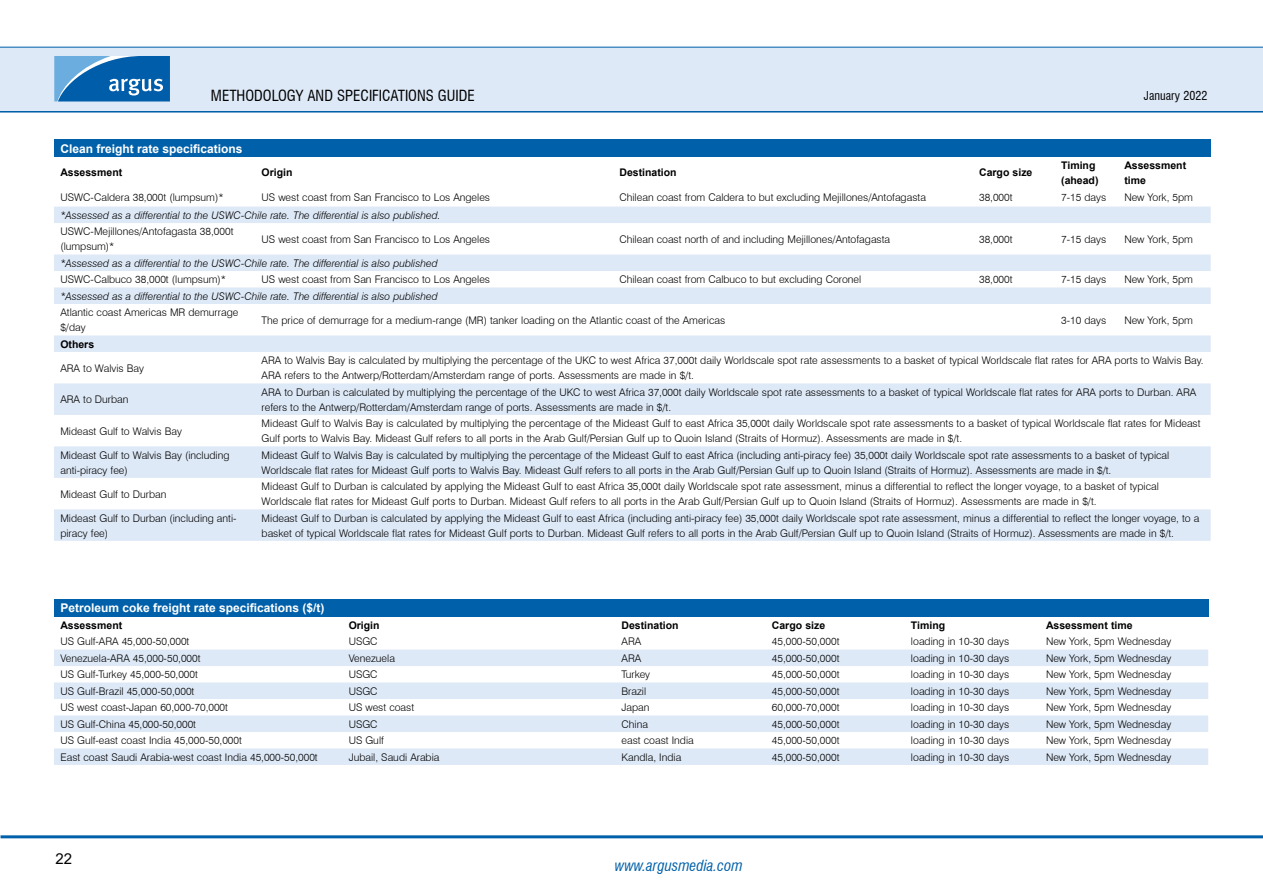
<style>
.page{position:relative;width:1263px;height:893px;background:#fff}
.page>*{position:absolute;margin:0;border:0;box-sizing:border-box;transform-origin:0 0}
.t1{font:condensed 15px "Swiss 721 BT";color:#000}
.t2{font:italic condensed 15px "Swiss 721 BT";color:#0060a9}
.t3{font:15px "Arial";color:#000}
.t4{font:700 12px "Arial";color:#fff}
.t5{font:condensed 12px "Swiss 721 BT";color:#000}
.t6{font:300 10.5px/15px "Swiss 721 BT";color:#000}
.t7{font:italic 300 10.5px "Swiss 721 BT";color:#000}
.t8{font:700 10.5px/15px "Arial";color:#000}
</style>
<div class="page">
<hr style="left:0;top:110px;width:1263px;height:3px;background:#0060a9">
<div style="left:0;top:47px;width:1263px;height:64px;background:#dee9f7"></div>
<hr style="left:0;top:47px;width:1263px;height:1px;background:#0060a9">
<svg style="left:54px;top:56px;width:116px;height:46px;background:#327ebd"></svg>
<hr style="left:1px;top:835px;width:1262px;height:3px;background:#0060a9">
<div style="left:54px;top:599px;width:1154px;height:18px;background:#0060a9"></div>
<svg style="left:54px;top:650px;width:1154px;height:115px;fill:#dee9f7"></svg>
<div style="left:54px;top:140px;width:1157px;height:17px;background:#0060a9"></div>
<svg style="left:54px;top:207px;width:1157px;height:334px"></svg>
<h1 class="t1" style="left:211px;top:86px;width:265px">METHODOLOGY AND SPECIFICATIONS GUIDE</h1>
<p class="t5" style="left:1144px;top:88px;width:65px">JANUARY 2022</p>
<p class="t4" style="left:60px;top:140px;width:184px">Clean freight rate specifications</p>
<p class="t8" style="left:60px;top:165px;width:63px">Assessment</p>
<p class="t8" style="left:262px;top:165px;width:32px">Origin</p>
<p class="t8" style="left:619px;top:165px;width:59px">Destination</p>
<p class="t8" style="left:979px;top:165px;width:55px">Cargo size</p>
<p class="t8" style="left:1061px;top:158px;width:39px">Timing (ahead)</p>
<p class="t8" style="left:1124px;top:158px;width:63px">Assessment time</p>
<p class="t6" style="left:60px;top:190px;width:165px">USWC-Caldera 38,000t (lumpsum)*</p>
<p class="t6" style="left:262px;top:190px;width:230px">US west coast from San Francisco to Los Angeles</p>
<p class="t6" style="left:619px;top:190px;width:308px">Chilean coast from Caldera to but excluding Mejillones/Antofagasta</p>
<p class="t6" style="left:979px;top:190px;width:35px">38,000t</p>
<p class="t6" style="left:1061px;top:190px;width:47px">7-15 days</p>
<p class="t6" style="left:1124px;top:190px;width:70px">New York, 5pm</p>
<p class="t7" style="left:60px;top:209px;width:382px">*Assessed as a differential to the USWC-Chile rate. The differential is also published.</p>
<p class="t6" style="left:60px;top:224px;width:175px">USWC-Mejillones/Antofagasta 38,000t (lumpsum)*</p>
<p class="t6" style="left:262px;top:231px;width:230px">US west coast from San Francisco to Los Angeles</p>
<p class="t6" style="left:619px;top:231px;width:272px">Chilean coast north of and including Mejillones/Antofagasta</p>
<p class="t6" style="left:979px;top:231px;width:35px">38,000t</p>
<p class="t6" style="left:1061px;top:231px;width:47px">7-15 days</p>
<p class="t6" style="left:1124px;top:231px;width:70px">New York, 5pm</p>
<p class="t7" style="left:60px;top:257px;width:379px">*Assessed as a differential to the USWC-Chile rate. The differential is also published</p>
<p class="t6" style="left:60px;top:272px;width:167px">USWC-Calbuco 38,000t (lumpsum)*</p>
<p class="t6" style="left:262px;top:272px;width:230px">US west coast from San Francisco to Los Angeles</p>
<p class="t6" style="left:619px;top:272px;width:243px">Chilean coast from Calbuco to but excluding Coronel</p>
<p class="t6" style="left:979px;top:272px;width:35px">38,000t</p>
<p class="t6" style="left:1061px;top:272px;width:47px">7-15 days</p>
<p class="t6" style="left:1124px;top:272px;width:70px">New York, 5pm</p>
<p class="t7" style="left:60px;top:290px;width:379px">*Assessed as a differential to the USWC-Chile rate. The differential is also published</p>
<p class="t6" style="left:60px;top:305px;width:179px">Atlantic coast Americas MR demurrage $/day</p>
<p class="t6" style="left:262px;top:312px;width:465px">The price of demurrage for a medium-range (MR) tanker loading on the Atlantic coast of the Americas</p>
<p class="t6" style="left:1061px;top:312px;width:47px">3-10 days</p>
<p class="t6" style="left:1124px;top:312px;width:70px">New York, 5pm</p>
<p class="t8" style="left:60px;top:336px;width:35px">Others</p>
<p class="t6" style="left:60px;top:360px;width:85px">ARA to Walvis Bay</p>
<p class="t6" style="left:262px;top:353px;width:944px">ARA to Walvis Bay is calculated by multiplying the percentage of the UKC to west Africa 37,000t daily Worldscale spot rate assessments to a basket of typical Worldscale flat rates for ARA ports to Walvis Bay.<br>ARA refers to the Antwerp/Rotterdam/Amsterdam range of ports. Assessments are made in $/t.</p>
<p class="t6" style="left:60px;top:392px;width:70px">ARA to Durban</p>
<p class="t6" style="left:262px;top:384px;width:936px">ARA to Durban is calculated by multiplying the percentage of the UKC to west Africa 37,000t daily Worldscale spot rate assessments to a basket of typical Worldscale flat rates for ARA ports to Durban. ARA refers to the Antwerp/Rotterdam/Amsterdam range of ports. Assessments are made in $/t.</p>
<p class="t6" style="left:60px;top:423px;width:123px">Mideast Gulf to Walvis Bay</p>
<p class="t6" style="left:262px;top:416px;width:940px">Mideast Gulf to Walvis Bay is calculated by multiplying the percentage of the Mideast Gulf to east Africa 35,000t daily Worldscale spot rate assessments to a basket of typical Worldscale flat rates for Mideast<br>Gulf ports to Walvis Bay. Mideast Gulf refers to all ports in the Arab Gulf/Persian Gulf up to Quoin Island (Straits of Hormuz). Assessments are made in $/t.</p>
<p class="t6" style="left:60px;top:447px;width:171px">Mideast Gulf to Walvis Bay (including anti-piracy fee)</p>
<p class="t6" style="left:262px;top:447px;width:909px">Mideast Gulf to Walvis Bay is calculated by multiplying the percentage of the Mideast Gulf to east Africa (including anti-piracy fee) 35,000t daily Worldscale spot rate assessments to a basket of typical<br>Worldscale flat rates for Mideast Gulf ports to Walvis Bay. Mideast Gulf refers to all ports in the Arab Gulf/Persian Gulf up to Quoin Island (Straits of Hormuz). Assessments are made in $/t.</p>
<p class="t6" style="left:60px;top:486px;width:108px">Mideast Gulf to Durban</p>
<p class="t6" style="left:262px;top:479px;width:899px">Mideast Gulf to Durban is calculated by applying the Mideast Gulf to east Africa 35,000t daily Worldscale spot rate assessment, minus a differential to reflect the longer voyage, to a basket of typical<br>Worldscale flat rates for Mideast Gulf ports to Durban. Mideast Gulf refers to all ports in the Arab Gulf/Persian Gulf up to Quoin Island (Straits of Hormuz). Assessments are made in $/t.</p>
<p class="t6" style="left:60px;top:510px;width:178px">Mideast Gulf to Durban (including anti&shy;piracy fee)</p>
<p class="t6" style="left:262px;top:510px;width:939px">Mideast Gulf to Durban is calculated by applying the Mideast Gulf to east Africa (including anti-piracy fee) 35,000t daily Worldscale spot rate assessment, minus a differential to reflect the longer voyage, to a basket of typical Worldscale flat rates for Mideast Gulf ports to Durban. Mideast Gulf refers to all ports in the Arab Gulf/Persian Gulf up to Quoin Island (Straits of Hormuz). Assessments are made in $/t.</p>
<p class="t4" style="left:60px;top:600px;width:266px">Petroleum coke freight rate specifications ($/t)</p>
<p class="t8" style="left:60px;top:618px;width:63px">Assessment</p>
<p class="t8" style="left:349px;top:618px;width:32px">Origin</p>
<p class="t8" style="left:621px;top:618px;width:59px">Destination</p>
<p class="t8" style="left:772px;top:618px;width:55px">Cargo size</p>
<p class="t8" style="left:911px;top:618px;width:36px">Timing</p>
<p class="t8" style="left:1046px;top:618px;width:88px">Assessment time</p>
<p class="t6" style="left:60px;top:634px;width:131px">US Gulf-ARA 45,000-50,000t</p>
<p class="t6" style="left:349px;top:634px;width:30px">USGC</p>
<p class="t6" style="left:621px;top:634px;width:21px">ARA</p>
<p class="t6" style="left:772px;top:634px;width:69px">45,000-50,000t</p>
<p class="t6" style="left:911px;top:634px;width:100px">loading in 10-30 days</p>
<p class="t6" style="left:1046px;top:634px;width:127px">New York, 5pm Wednesday</p>
<p class="t6" style="left:60px;top:650px;width:142px">Venezuela-ARA 45,000-50,000t</p>
<p class="t6" style="left:349px;top:650px;width:48px">Venezuela</p>
<p class="t6" style="left:621px;top:650px;width:21px">ARA</p>
<p class="t6" style="left:772px;top:650px;width:69px">45,000-50,000t</p>
<p class="t6" style="left:911px;top:650px;width:100px">loading in 10-30 days</p>
<p class="t6" style="left:1046px;top:650px;width:127px">New York, 5pm Wednesday</p>
<p class="t6" style="left:60px;top:667px;width:139px">US Gulf-Turkey 45,000-50,000t</p>
<p class="t6" style="left:349px;top:667px;width:30px">USGC</p>
<p class="t6" style="left:621px;top:667px;width:30px">Turkey</p>
<p class="t6" style="left:772px;top:667px;width:69px">45,000-50,000t</p>
<p class="t6" style="left:911px;top:667px;width:100px">loading in 10-30 days</p>
<p class="t6" style="left:1046px;top:667px;width:127px">New York, 5pm Wednesday</p>
<p class="t6" style="left:60px;top:683px;width:136px">US Gulf-Brazil 45,000-50,000t</p>
<p class="t6" style="left:349px;top:683px;width:30px">USGC</p>
<p class="t6" style="left:621px;top:683px;width:26px">Brazil</p>
<p class="t6" style="left:772px;top:683px;width:69px">45,000-50,000t</p>
<p class="t6" style="left:911px;top:683px;width:100px">loading in 10-30 days</p>
<p class="t6" style="left:1046px;top:683px;width:127px">New York, 5pm Wednesday</p>
<p class="t6" style="left:60px;top:700px;width:169px">US west coast-Japan 60,000-70,000t</p>
<p class="t6" style="left:349px;top:700px;width:67px">US west coast</p>
<p class="t6" style="left:621px;top:700px;width:30px">Japan</p>
<p class="t6" style="left:772px;top:700px;width:69px">60,000-70,000t</p>
<p class="t6" style="left:911px;top:700px;width:100px">loading in 10-30 days</p>
<p class="t6" style="left:1046px;top:700px;width:127px">New York, 5pm Wednesday</p>
<p class="t6" style="left:60px;top:716px;width:137px">US Gulf-China 45,000-50,000t</p>
<p class="t6" style="left:349px;top:716px;width:30px">USGC</p>
<p class="t6" style="left:621px;top:716px;width:28px">China</p>
<p class="t6" style="left:772px;top:716px;width:69px">45,000-50,000t</p>
<p class="t6" style="left:911px;top:716px;width:100px">loading in 10-30 days</p>
<p class="t6" style="left:1046px;top:716px;width:127px">New York, 5pm Wednesday</p>
<p class="t6" style="left:60px;top:733px;width:183px">US Gulf-east coast India 45,000-50,000t</p>
<p class="t6" style="left:349px;top:733px;width:37px">US Gulf</p>
<p class="t6" style="left:621px;top:733px;width:74px">east coast India</p>
<p class="t6" style="left:772px;top:733px;width:69px">45,000-50,000t</p>
<p class="t6" style="left:911px;top:733px;width:100px">loading in 10-30 days</p>
<p class="t6" style="left:1046px;top:733px;width:127px">New York, 5pm Wednesday</p>
<p class="t6" style="left:60px;top:749px;width:259px">East coast Saudi Arabia-west coast India 45,000-50,000t</p>
<p class="t6" style="left:349px;top:749px;width:92px">Jubail, Saudi Arabia</p>
<p class="t6" style="left:621px;top:749px;width:61px">Kandla, India</p>
<p class="t6" style="left:772px;top:749px;width:69px">45,000-50,000t</p>
<p class="t6" style="left:911px;top:749px;width:100px">loading in 10-30 days</p>
<p class="t6" style="left:1046px;top:749px;width:127px">New York, 5pm Wednesday</p>
<h1 class="t3" style="left:55px;top:848px;width:18px">22</h1>
<h1 class="t2" style="left:615px;top:856px;width:129px">www.argusmedia.com</h1>
</div>
